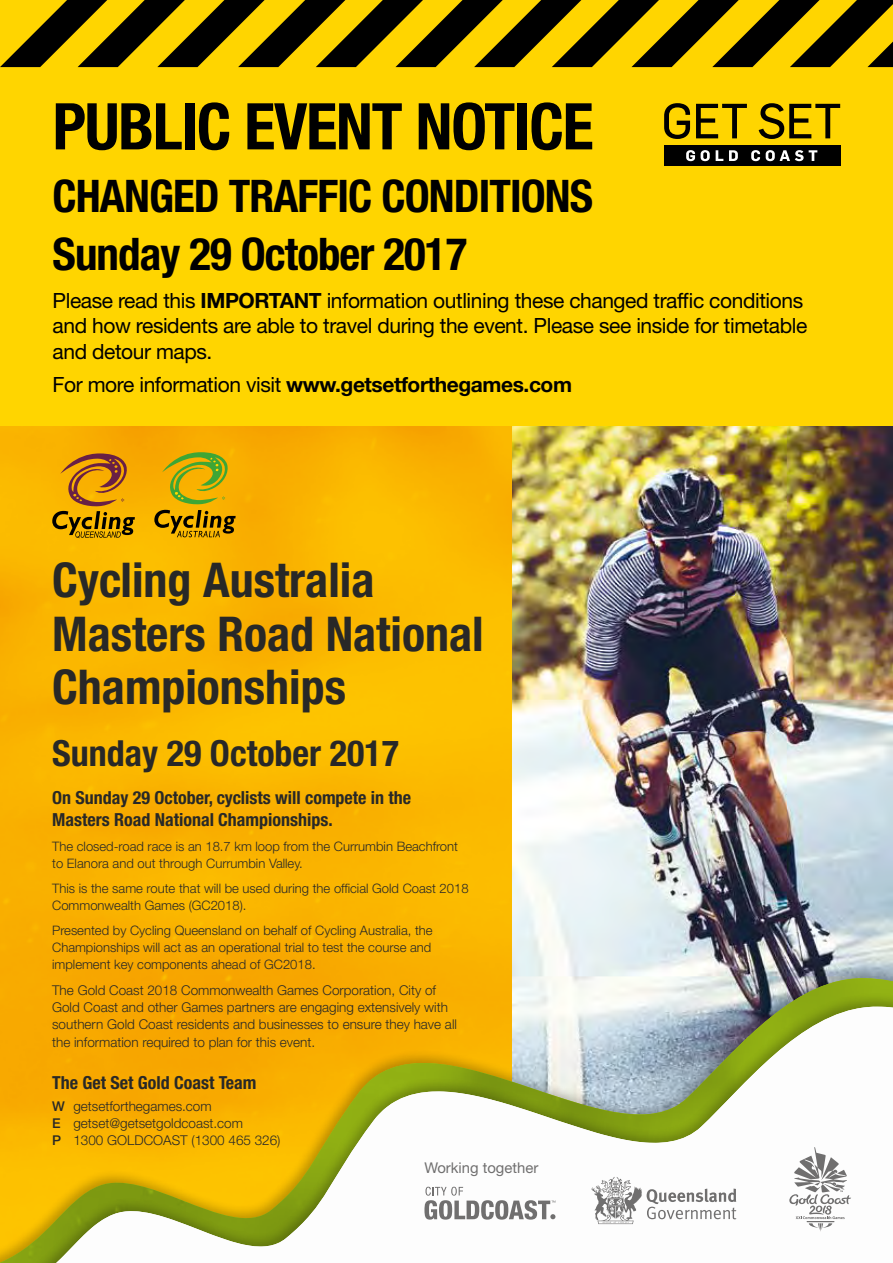
<style>
.page{position:relative;width:893px;height:1263px;background:#fff}
.page>*{position:absolute;margin:0;border:0;box-sizing:border-box;transform-origin:0 0}
.t1{font:700 condensed 64.5px "Helvetica Neue LT Std";letter-spacing:-.02em;color:#000}
.t2{font:700 condensed 48px/53.2px "Helvetica Neue LT Std";color:#282827}
.t3{font:700 condensed 45px/58.2px "Helvetica Neue LT Std";letter-spacing:-.02em;color:#000}
.t4{font:700 condensed 36px "Helvetica Neue LT Std";color:#282827}
.t5{font:21px/25.2px "Helvetica Neue LT Std";letter-spacing:-.02em;color:#000}
.t6{font:700 21px "Helvetica Neue LT Std";letter-spacing:-.02em;color:#000}
.t7{font:700 condensed 18px/21.6px "Helvetica Neue LT Std";color:#282827}
.t8{font:14.85px "Helvetica Neue LT Std";color:#706f6f}
.t9{font:300 13.5px/17.2px "Helvetica Neue LT Std";color:#282827}
.t10{font:300 13.05px/16.8px "Helvetica Neue LT Std";color:#282827}
.s1{font-weight:700}
.s2{font-weight:400}
.s3{font-weight:500}
</style>
<div class="page">
<img style="left:324px;top:425px;width:188px;height:416px">
<img style="left:0;top:425px;width:316px;height:416px">
<svg style="left:154px;top:452px;width:82px;height:85px;background:#c39e08"></svg>
<img style="left:512px;top:425px;width:381px;height:416px">
<div style="left:0;top:841px;width:893px;height:422px;background:#000;opacity:.25"></div>
<svg style="left:0;top:855px;width:893px;height:15px;background:#dfba55"></svg>
<div style="left:0;top:870px;width:893px;height:393px;background:#000;opacity:.25"></div>
<svg style="left:0;top:883px;width:893px;height:380px;background:#dfb648"></svg>
<img style="left:56px;top:1007px;width:837px;height:256px">
<svg style="left:789px;top:1147px;width:62px;height:84px"></svg>
<svg style="left:424px;top:1187px;width:131px;height:32px"></svg>
<svg style="left:591px;top:1177px;width:145px;height:47px"></svg>
<svg style="left:52px;top:453px;width:83px;height:85px;background:#c9890a"></svg>
<div style="left:0;top:0;width:893px;height:425px;background:#ffd500"></div>
<svg style="left:0;top:0;width:893px;height:67px"></svg>
<div style="left:664px;top:145px;width:176px;height:21px;background:#000"></div>
<svg style="left:686px;top:150px;width:9px;height:11px"></svg>
<svg style="left:701px;top:150px;width:9px;height:11px"></svg>
<svg style="left:716px;top:150px;width:7px;height:11px"></svg>
<svg style="left:729px;top:150px;width:9px;height:11px"></svg>
<svg style="left:751px;top:150px;width:9px;height:11px"></svg>
<svg style="left:766px;top:150px;width:51px;height:11px"></svg>
<svg style="left:664px;top:103px;width:176px;height:36px"></svg>
<h1 class="t1" style="left:53px;top:87px;width:543px">PUBLIC EVENT NOTICE</h1>
<h3 class="t3" style="left:53px;top:166px;width:542px">CHANGED TRAFFIC CONDITIONS<br>Sunday 29 October 2017</h3>
<h3 class="t5" style="left:53px;top:288px;width:756px">Please read this <span class="s1">IMPORTANT</span> information outlining these changed traffic conditions and how residents are able to travel during the event. Please see inside for timetable and detour maps.</h3>
<h3 class="t6" style="left:53px;top:372px;width:521px"><span class="s2">For more information visit</span> www.getsetforthegames.com</h3>
<h2 class="t2" style="left:52px;top:553px;width:433px">Cycling Australia<br>Masters Road National<br>Championships</h2>
<h3 class="t4" style="left:52px;top:731px;width:348px">Sunday 29 October 2017</h3>
<h3 class="t7" style="left:52px;top:787px;width:361px">On Sunday 29 October, cyclists will compete in the<br>Masters Road National Championships.</h3>
<p class="t10" style="left:52px;top:838px;width:407px">The closed-road race is an 18.7 km loop from the Currumbin Beachfront to Elanora and out through Currumbin Valley.</p>
<p class="t10" style="left:52px;top:880px;width:418px">This is the same route that will be used during the official Gold Coast 2018<br>Commonwealth Games (GC2018).</p>
<p class="t10" style="left:52px;top:922px;width:382px;text-align:justify">Presented by Cycling Queensland on behalf of Cycling Australia, the Championships will act as an operational trial to test the course and implement key components ahead of GC2018.</p>
<p class="t9" style="left:52px;top:981px;width:406px">The Gold Coast 2018 Commonwealth Games Corporation, City of Gold Coast and other Games partners are engaging extensively with southern Gold Coast residents and businesses to ensure they have all the information required to plan for this event.</p>
<h3 class="t7" style="left:52px;top:1072px;width:206px">The Get Set Gold Coast Team</h3>
<p class="t9" style="left:52px;top:1097px;width:230px"><span class="s3">W</span> getsetforthegames.com<br><span class="s3">E</span> getset@getsetgoldcoast.com<br><span class="s3">P</span> 1300 GOLDCOAST (1300 465 326)</p>
<p class="t8" style="left:424px;top:1159px;width:115px">Working together</p>
</div>
